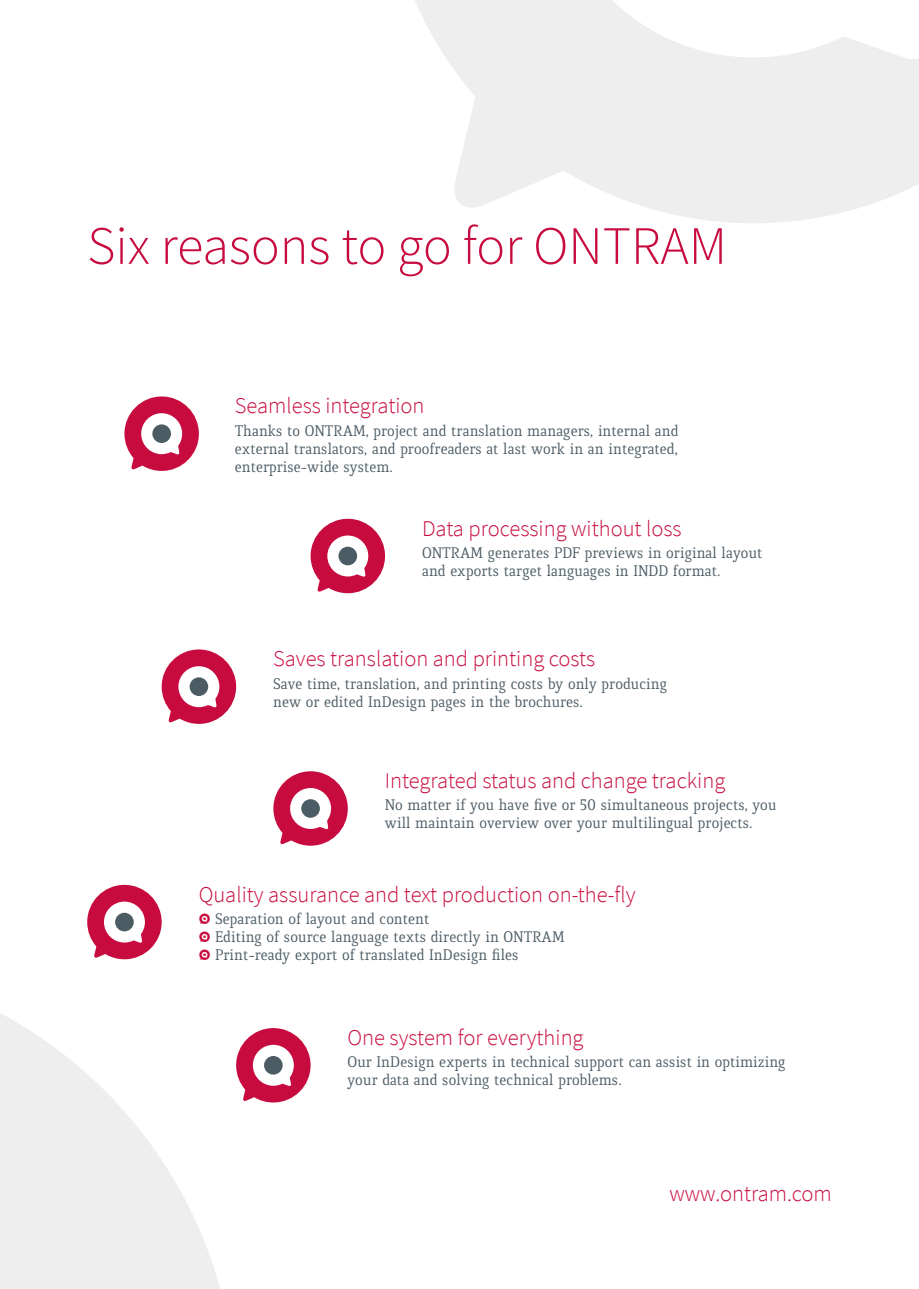
<style>
.page{position:relative;width:919px;height:1289px;background:#fff}
.page>*{position:absolute;margin:0;border:0;box-sizing:border-box;transform-origin:0 0}
.Titel_innen_farbig{font:300 54px "Source Sans Pro";color:#c80b3e}
.H2_keine_Grundline{font:300 22.5px "Source Sans Pro";color:#c80b3e}
.p_keine_Grundlinie{font:16.5px/18px "Quiroga Serif Pro";color:#4c5c65}
.s1{font-family:"ontram Pikto";font-size:13.5px;color:#c80b3e}
</style>
<div class="page">
<svg style="left:0;top:1013px;width:220px;height:275px;fill:#eeeeef"></svg>
<svg style="left:0;top:1194px;width:2px;height:94px"></svg>
<svg style="left:415px;top:0;width:503px;height:223px;fill:#eeeeef"></svg>
<svg style="left:124px;top:396px;width:75px;height:75px"></svg>
<div style="left:152px;top:424px;width:19px;height:19px;background:#4c5c65;border-radius:50%"></div>
<svg style="left:162px;top:649px;width:74px;height:75px"></svg>
<div style="left:189px;top:677px;width:19px;height:19px;background:#4c5c65;border-radius:50%"></div>
<svg style="left:87px;top:884px;width:75px;height:75px"></svg>
<div style="left:115px;top:912px;width:19px;height:19px;background:#4c5c65;border-radius:50%"></div>
<svg style="left:310px;top:519px;width:75px;height:74px"></svg>
<div style="left:338px;top:546px;width:19px;height:19px;background:#4c5c65;border-radius:50%"></div>
<svg style="left:273px;top:771px;width:75px;height:74px"></svg>
<div style="left:301px;top:799px;width:19px;height:18px;background:#4c5c65;border-radius:50%"></div>
<svg style="left:236px;top:1028px;width:74px;height:74px"></svg>
<div style="left:264px;top:1055px;width:18px;height:19px;background:#4c5c65;border-radius:50%"></div>
<p class="Titel_innen_farbig" style="left:87px;top:213px;width:641px">Six reasons to go for ONTRAM</p>
<p class="H2_keine_Grundline" style="left:235px;top:392px;width:191px">Seamless integration</p>
<p class="p_keine_Grundlinie" style="left:235px;top:421px;width:445px;text-align:justify">Thanks to ONTRAM, project and translation managers, internal and external translators, and proofreaders at last work in an integrated, enterprise-wide system.</p>
<p class="H2_keine_Grundline" style="left:422px;top:514px;width:261px">Data processing without loss</p>
<p class="p_keine_Grundlinie" style="left:422px;top:544px;width:342px">ONTRAM generates PDF previews in original layout and exports target languages in INDD format.</p>
<p class="H2_keine_Grundline" style="left:273px;top:645px;width:323px">Saves translation and printing costs</p>
<p class="p_keine_Grundlinie" style="left:273px;top:674px;width:395px">Save time, translation, and printing costs by only producing new or edited InDesign pages in the brochures.</p>
<p class="H2_keine_Grundline" style="left:385px;top:766px;width:342px">Integrated status and change tracking</p>
<p class="p_keine_Grundlinie" style="left:385px;top:796px;width:393px">No matter if you have five or 50 simultaneous projects, you will maintain overview over your multilingual projects.</p>
<p class="H2_keine_Grundline" style="left:199px;top:880px;width:438px">Quality assurance and text production on-the-fly</p>
<p class="p_keine_Grundlinie" style="left:199px;top:909px;width:232px"><span class="s1">O</span> Separation of layout and content</p>
<p class="p_keine_Grundlinie" style="left:199px;top:927px;width:367px"><span class="s1">O</span> Editing of source language texts directly in ONTRAM</p>
<p class="p_keine_Grundlinie" style="left:199px;top:945px;width:321px"><span class="s1">O</span> Print-ready export of translated InDesign files</p>
<p class="H2_keine_Grundline" style="left:347px;top:1023px;width:237px">One system for everything</p>
<p class="p_keine_Grundlinie" style="left:347px;top:1053px;width:439px">Our InDesign experts in technical support can assist in optimizing your data and solving technical problems.</p>
<h2 class="H2_keine_Grundline" style="left:669px;top:1179px;width:164px">www.ontram.com</h2>
</div>
